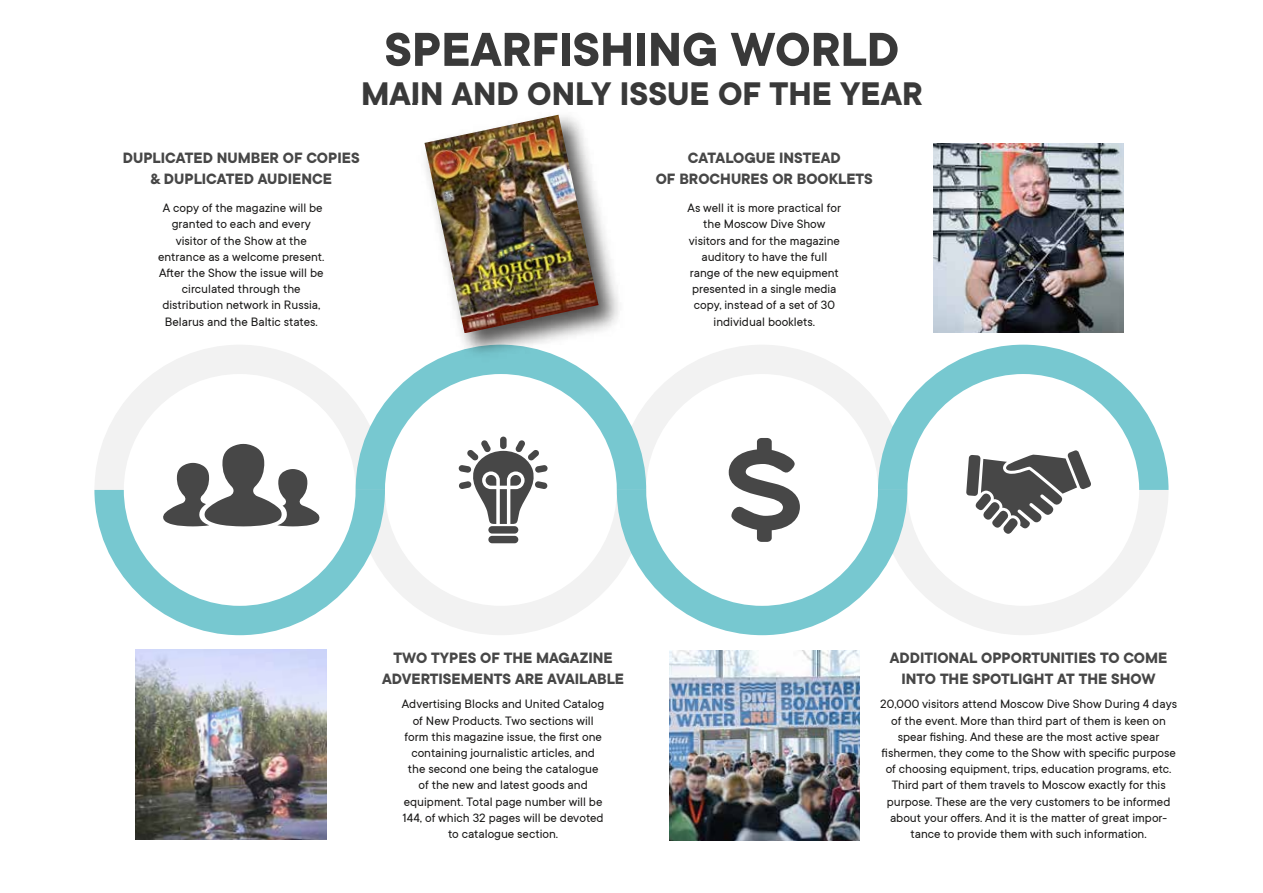
<style>
.page{position:relative;width:1263px;height:893px;background:#fff}
.page>*{position:absolute;margin:0;border:0;box-sizing:border-box;transform-origin:0 0}
.t1{font:700 52.35px "TT Commons";color:#393939}
.t2{font:700 36px "TT Commons";color:#393939}
.t3{font:700 16.5px/21px "TT Commons";color:#474747;text-align:center}
.t4{font:13.5px/16.2px "TT Commons";color:#181716;text-align:center}
</style>
<div class="page">
<svg style="left:94px;top:345px;width:1074px;height:290px"></svg>
<img style="left:669px;top:650px;width:190px;height:190px">
<img style="left:933px;top:144px;width:191px;height:188px">
<img style="left:136px;top:649px;width:190px;height:191px">
<img style="left:412px;top:114px;width:219px;height:252px">
<img style="left:424px;top:115px;width:174px;height:218px">
<h1 class="t1" style="left:384px;top:21px;width:516px">SPEARFISHING WORLD</h1>
<h2 class="t2" style="left:361px;top:74px;width:563px">MAIN AND ONLY ISSUE OF THE YEAR</h2>
<p class="t3" style="left:123px;top:148px;width:238px">DUPLICATED NUMBER OF COPIES &amp; DUPLICATED AUDIENCE</p>
<p class="t4" style="left:158px;top:200px;width:168px">A copy of the magazine will be granted to each and every visitor of the Show at the entrance as a welcome present.<br>After the Show the issue will be circulated through the distribution network in Russia,<br>Belarus and the Baltic states.</p>
<p class="t3" style="left:656px;top:148px;width:219px">CATALOGUE INSTEAD<br>OF BROCHURES OR BOOKLETS</p>
<p class="t4" style="left:688px;top:200px;width:155px">As well it is more practical for the Moscow Dive Show visitors and for the magazine auditory to have the full range of the new equipment presented in a single media copy, instead of a set of 30 individual booklets.</p>
<p class="t3" style="left:382px;top:648px;width:244px">TWO TYPES OF THE MAGAZINE<br>ADVERTISEMENTS ARE AVAILABLE</p>
<p class="t4" style="left:402px;top:696px;width:204px">Advertising Blocks and United Catalog of New Products. Two sections will form this magazine issue, the first one containing journalistic articles, and the second one being the catalogue of the new and latest goods and equipment. Total page number will be 144, of which 32 pages will be devoted to catalogue section.</p>
<p class="t3" style="left:890px;top:648px;width:279px">ADDITIONAL OPPORTUNITIES TO COME<br>INTO THE SPOTLIGHT AT THE SHOW</p>
<p class="t4" style="left:880px;top:696px;width:298px">20,000 visitors attend Moscow Dive Show During 4 days of the event. More than third part of them is keen on spear fishing. And these are the most active spear fishermen, they come to the Show with specific purpose of choosing equipment, trips, education programs, etc.<br>Third part of them travels to Moscow exactly for this purpose. These are the very customers to be informed about your offers. And it is the matter of great impor&shy;tance to provide them with such information.</p>
</div>
